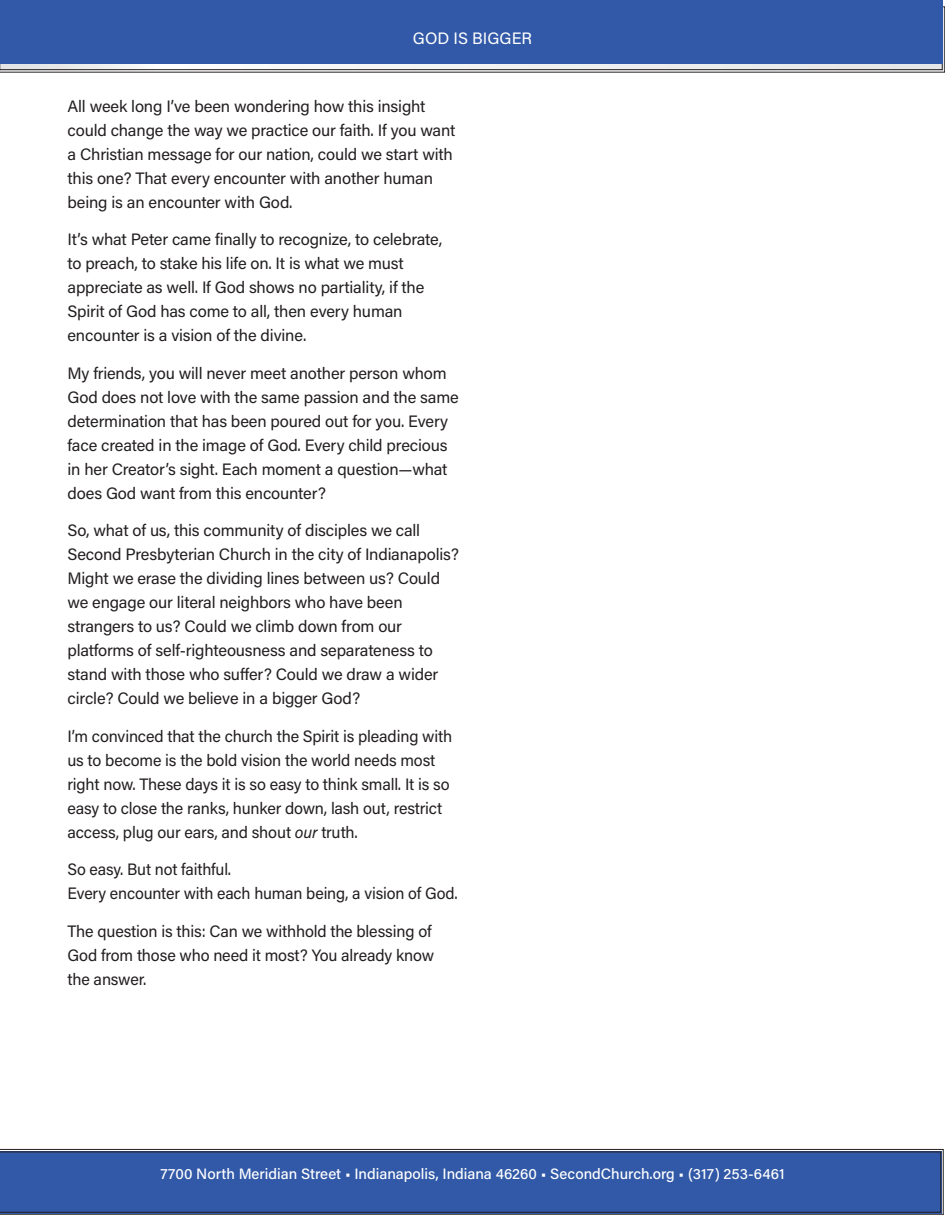
<style>
.page{position:relative;width:945px;height:1215px;background:#fff}
.page>*{position:absolute;margin:0;border:0;box-sizing:border-box;transform-origin:0 0}
.LIT_rack_body{font:16.5px/24px "Acumin Pro";letter-spacing:-.01em;color:#231f20}
.t1{font:16.5px "Acumin Pro";color:#fff}
.t2{font:500 15px "Acumin Pro";color:#fff}
.s1{font-style:italic}
</style>
<div class="page">
<svg style="left:0;top:1149px;width:944px;height:66px"></svg>
<div style="left:0;top:1152px;width:941px;height:61px;background:#3159a7"></div>
<svg style="left:0;top:6px;width:945px;height:67px"></svg>
<div style="left:0;top:9px;width:943px;height:61px;border:1px solid #231f20"></div>
<div style="left:0;top:0;width:944px;height:63px;background:#3159a7"></div>
<p class="t1" style="left:413px;top:26px;width:121px">GOD IS BIGGER</p>
<p class="LIT_rack_body" style="left:68px;top:93px;width:389px">All week long I’ve been wondering how this insight could change the way we practice our faith. If you want a Christian message for our nation, could we start with this one? That every encounter with another human being is an encounter with God.</p>
<p class="LIT_rack_body" style="left:68px;top:227px;width:376px">It’s what Peter came finally to recognize, to celebrate, to preach, to stake his life on. It is what we must appreciate as well. If God shows no partiality, if the Spirit of God has come to all, then every human encounter is a vision of the divine.</p>
<p class="LIT_rack_body" style="left:68px;top:360px;width:393px">My friends, you will never meet another person whom God does not love with the same passion and the same determination that has been poured out for you. Every face created in the image of God. Every child precious in her Creator’s sight. Each moment a question—what does God want from this encounter?</p>
<p class="LIT_rack_body" style="left:68px;top:518px;width:393px">So, what of us, this community of disciples we call Second Presbyterian Church in the city of Indianapolis?<br>Might we erase the dividing lines between us? Could we engage our literal neighbors who have been strangers to us? Could we climb down from our platforms of self-righteousness and separateness to stand with those who suffer? Could we draw a wider circle? Could we believe in a bigger God?</p>
<p class="LIT_rack_body" style="left:68px;top:723px;width:386px">I’m convinced that the church the Spirit is pleading with us to become is the bold vision the world needs most right now. These days it is so easy to think small. It is so easy to close the ranks, hunker down, lash out, restrict access, plug our ears, and shout <span class="s1">our</span> truth.</p>
<p class="LIT_rack_body" style="left:68px;top:857px;width:392px">So easy. But not faithful.<br>Every encounter with each human being, a vision of God.</p>
<p class="LIT_rack_body" style="left:68px;top:918px;width:368px">The question is this: Can we withhold the blessing of<br>God from those who need it most? You already know the answer.</p>
<p class="t2" style="left:160px;top:1163px;width:626px">7700 North Meridian Street • Indianapolis, Indiana 46260 • SecondChurch.org • (317) 253-6461</p>
</div>
